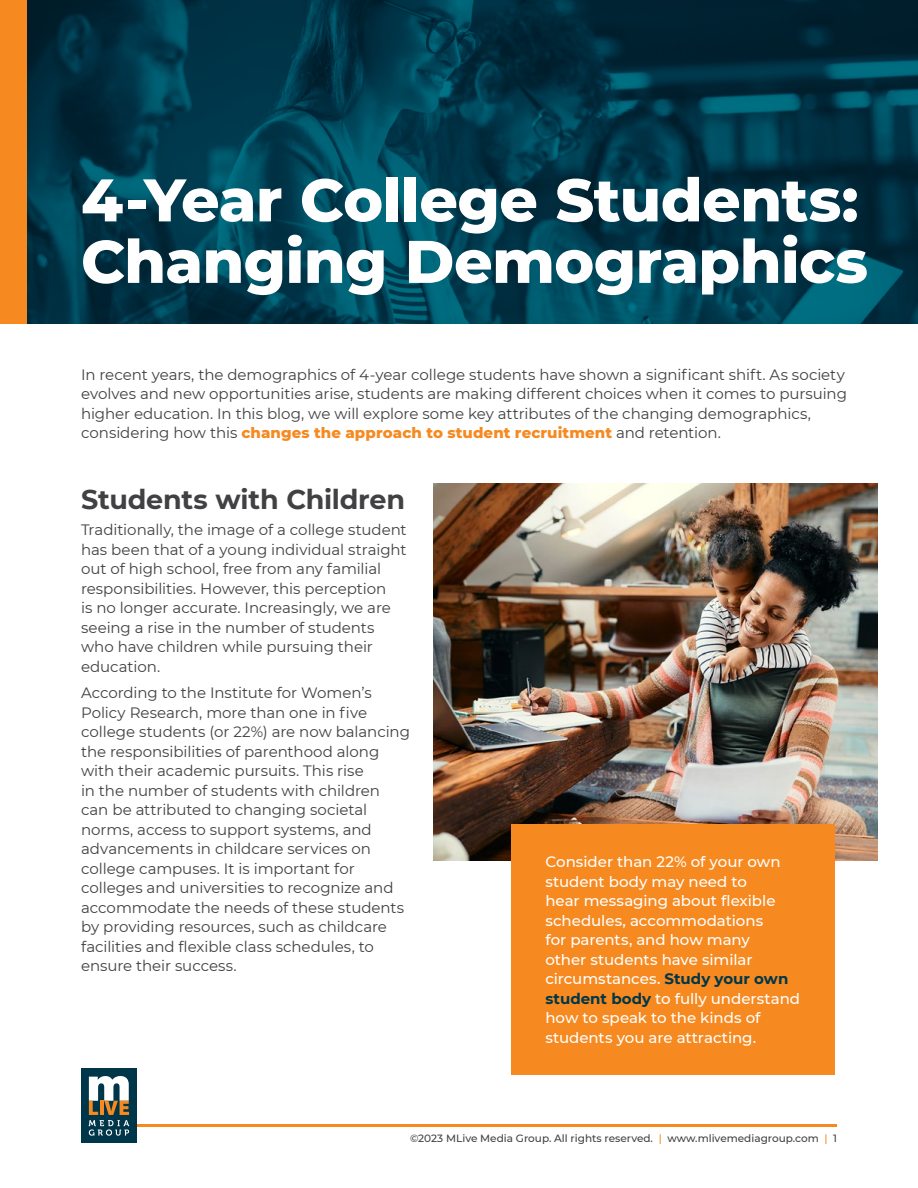
<style>
.page{position:relative;width:918px;height:1188px;background:#fff}
.page>*{position:absolute;margin:0;border:0;box-sizing:border-box;transform-origin:0 0}
.t1{font:800 60px/61.5px "Montserrat";letter-spacing:-.01em;color:#fff}
.t2{font:700 27px "Montserrat";letter-spacing:-.01em;color:#414042}
.t3{font:15px/19.5px "Montserrat";letter-spacing:-.005em;color:#414042}
.t4{font:500 15px/19.5px "Montserrat";color:#fff}
.t5{font:500 10.5px "Montserrat";color:#414042}
.s1{font-weight:800;color:#f6891f}
.s2{font-weight:700;color:#003649}
.s3{color:#f6891f}
</style>
<div class="page">
<img style="left:27px;top:0;width:891px;height:324px">
<div style="left:0;top:0;width:27px;height:324px;background:#f6891f"></div>
<hr style="left:105px;top:1124px;width:732px;height:2px;background:#f6891f">
<div style="left:81px;top:1069px;width:56px;height:74px;background:#003649"></div>
<svg style="left:89px;top:1076px;width:40px;height:60px"></svg>
<img style="left:433px;top:483px;width:445px;height:378px">
<div style="left:511px;top:824px;width:324px;height:250px;background:#f6891f"></div>
<h1 class="t1" style="left:81px;top:166px;width:789px">4-Year College Students:<br>Changing Demographics</h1>
<p class="t3" style="left:81px;top:364px;width:767px">In recent years, the demographics of 4-year college students have shown a significant shift. As society evolves and new opportunities arise, students are making different choices when it comes to pursuing higher education. In this blog, we will explore some key attributes of the changing demographics, considering how this <span class="s1">changes the approach to student recruitment</span> and retention.</p>
<h2 class="t2" style="left:81px;top:480px;width:326px">Students with Children</h2>
<p class="t3" style="left:81px;top:520px;width:327px">Traditionally, the image of a college student has been that of a young individual straight out of high school, free from any familial responsibilities. However, this perception<br>is no longer accurate. Increasingly, we are seeing a rise in the number of students who have children while pursuing their education.</p>
<p class="t3" style="left:81px;top:683px;width:330px">According to the Institute for Women’s Policy Research, more than one in five college students (or 22%) are now balancing the responsibilities of parenthood along with their academic pursuits. This rise<br>in the number of students with children can be attributed to changing societal norms, access to support systems, and advancements in childcare services on college campuses. It is important for colleges and universities to recognize and accommodate the needs of these students by providing resources, such as childcare facilities and flexible class schedules, to ensure their success.</p>
<p class="t4" style="left:545px;top:851px;width:256px">Consider than 22% of your own student body may need to<br>hear messaging about flexible schedules, accommodations<br>for parents, and how many<br>other students have similar circumstances. <span class="s2">Study your own student body</span> to fully understand how to speak to the kinds of students you are attracting.</p>
<p class="t5" style="left:410px;top:1131px;width:429px">©2023 MLive Media Group. All rights reserved. <span class="s3">|</span> www.mlivemediagroup.com <span class="s3">|</span> 1</p>
</div>
